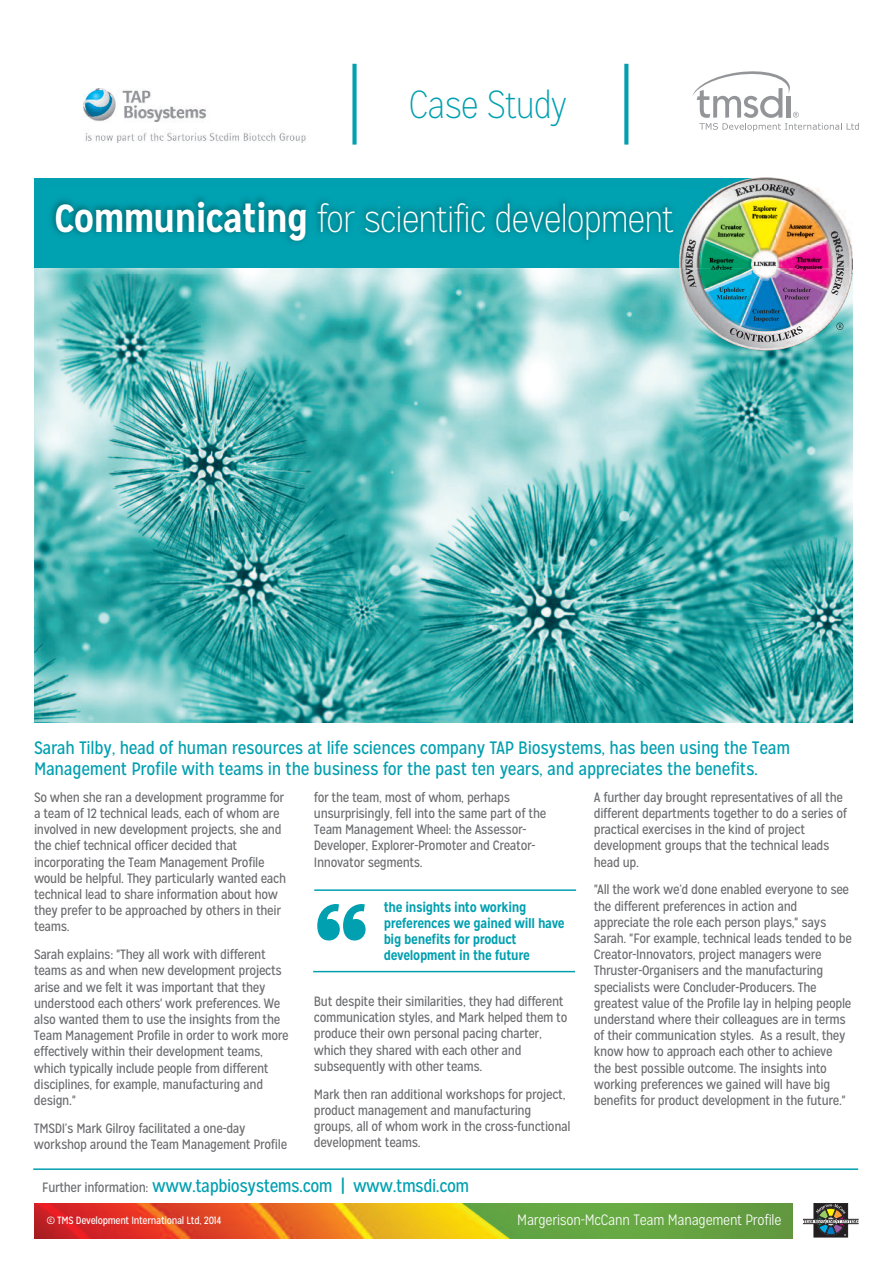
<style>
.page{position:relative;width:893px;height:1263px;background:#fff}
.page>*{position:absolute;margin:0;border:0;box-sizing:border-box;transform-origin:0 0}
.t1{font:900 111.6px "Mission Gothic";color:#00a0b0}
.t2{font:100 39px "Mission Gothic";letter-spacing:-.025em;color:#fff}
.t3{font:100 39px "Mission Gothic";letter-spacing:-.025em;color:#00a0b0}
.t4{font:18px/21.6px "Mission Gothic";letter-spacing:-.015em;color:#00a0b0}
.t5{font:300 15px "Mission Gothic";letter-spacing:-.015em;color:#fff}
.t6{font:13.5px/16.2px "Mission Gothic";letter-spacing:-.025em;color:#6c6d70}
.t7{font:700 13.5px/16.2px "Mission Gothic";letter-spacing:-.025em;color:#00a0b0}
.t8{font:10.5px "Mission Gothic";letter-spacing:-.025em;color:#fff}
.s1{font-weight:700}
.s2{font-size:13.5px;color:#6c6d70}
</style>
<div class="page">
<img style="left:34px;top:269px;width:818px;height:454px">
<div style="left:352px;top:64px;width:5px;height:81px;background:#00a0b0"></div>
<svg style="left:624px;top:64px;width:4px;height:81px"></svg>
<svg style="left:692px;top:71px;width:167px;height:60px"></svg>
<div style="left:34px;top:179px;width:743px;height:89px;background:#00a0b0"></div>
<img style="left:679px;top:177px;width:174px;height:174px;border-radius:50%">
<svg style="left:717px;top:288px;width:30px;height:11px"></svg>
<svg style="left:783px;top:288px;width:28px;height:12px"></svg>
<svg style="left:686px;top:273px;width:10px;height:14px"></svg>
<svg style="left:735px;top:184px;width:60px;height:3px"></svg>
<svg style="left:831px;top:273px;width:13px;height:22px"></svg>
<svg style="left:729px;top:309px;width:74px;height:33px;background:#6592b4"></svg>
<svg style="left:836px;top:322px;width:7px;height:8px"></svg>
<img style="left:42px;top:187px;width:811px;height:86px">
<hr style="left:314px;top:889px;width:262px;height:2px;background:#00a0b0">
<hr style="left:313px;top:971px;width:262px;height:1px;background:#00a0b0">
<img style="left:34px;top:1204px;width:758px;height:34px">
<svg style="left:803px;top:1203px;width:56px;height:34px"></svg>
<hr style="left:33px;top:1168px;width:825px;height:2px;background:#00a0b0">
<img style="left:84px;top:88px;width:222px;height:55px">
<h2 class="t3" style="left:409px;top:90px;width:160px">Case Study</h2>
<h2 class="t2" style="left:55px;top:204px;width:621px"><span class="s1">Communicating</span> for scientific development</h2>
<h3 class="t4" style="left:34px;top:739px;width:758px">Sarah Tilby, head of human resources at life sciences company TAP Biosystems, has been using the Team<br>Management Profile with teams in the business for the past ten years, and appreciates the benefits.</h3>
<p class="t6" style="left:34px;top:790px;width:254px">So when she ran a development programme for a team of 12 technical leads, each of whom are involved in new development projects, she and the chief technical officer decided that incorporating the Team Management Profile would be helpful. They particularly wanted each technical lead to share information about how they prefer to be approached by others in their teams.</p>
<p class="t6" style="left:34px;top:948px;width:256px">Sarah explains: "They all work with different teams as and when new development projects arise and we felt it was important that they understood each others' work preferences. We also wanted them to use the insights from the Team Management Profile in order to work more effectively within their development teams, which typically include people from different disciplines, for example, manufacturing and design."</p>
<p class="t6" style="left:34px;top:1121px;width:255px">TMSDI’s Mark Gilroy facilitated a one-day workshop around the Team Management Profile</p>
<p class="t6" style="left:314px;top:790px;width:234px">for the team, most of whom, perhaps unsurprisingly, fell into the same part of the Team Management Wheel: the Assessor-Developer, Explorer-Promoter and Creator-Innovator segments.</p>
<p class="t6" style="left:594px;top:790px;width:255px">A further day brought representatives of all the different departments together to do a series of practical exercises in the kind of project development groups that the technical leads head up.</p>
<p class="t6" style="left:594px;top:883px;width:260px">"All the work we’d done enabled everyone to see the different preferences in action and appreciate the role each person plays," says Sarah. "For example, technical leads tended to be Creator-Innovators, project managers were Thruster-Organisers and the manufacturing specialists were Concluder-Producers. The greatest value of the Profile lay in helping people understand where their colleagues are in terms of their communication styles. As a result, they know how to approach each other to achieve the best possible outcome. The insights into working preferences we gained will have big benefits for product development in the future."</p>
<h1 class="t1" style="left:314px;top:906px;width:55px">“</h1>
<p class="t7" style="left:384px;top:900px;width:183px">the insights into working preferences we gained will have big benefits for product development in the future</p>
<p class="t6" style="left:314px;top:995px;width:255px">But despite their similarities, they had different communication styles, and Mark helped them to produce their own personal pacing charter, which they shared with each other and subsequently with other teams.</p>
<p class="t6" style="left:314px;top:1087px;width:258px">Mark then ran additional workshops for project, product management and manufacturing groups, all of whom work in the cross-functional development teams.</p>
<h3 class="t4" style="left:42px;top:1177px;width:429px"><span class="s2">Further information:</span> www.tapbiosystems.com | www.tmsdi.com</h3>
<p class="t8" style="left:47px;top:1217px;width:176px">© TMS Development International Ltd, 2014</p>
<p class="t5" style="left:517px;top:1214px;width:266px">Margerison-McCann Team Management Profile</p>
</div>
